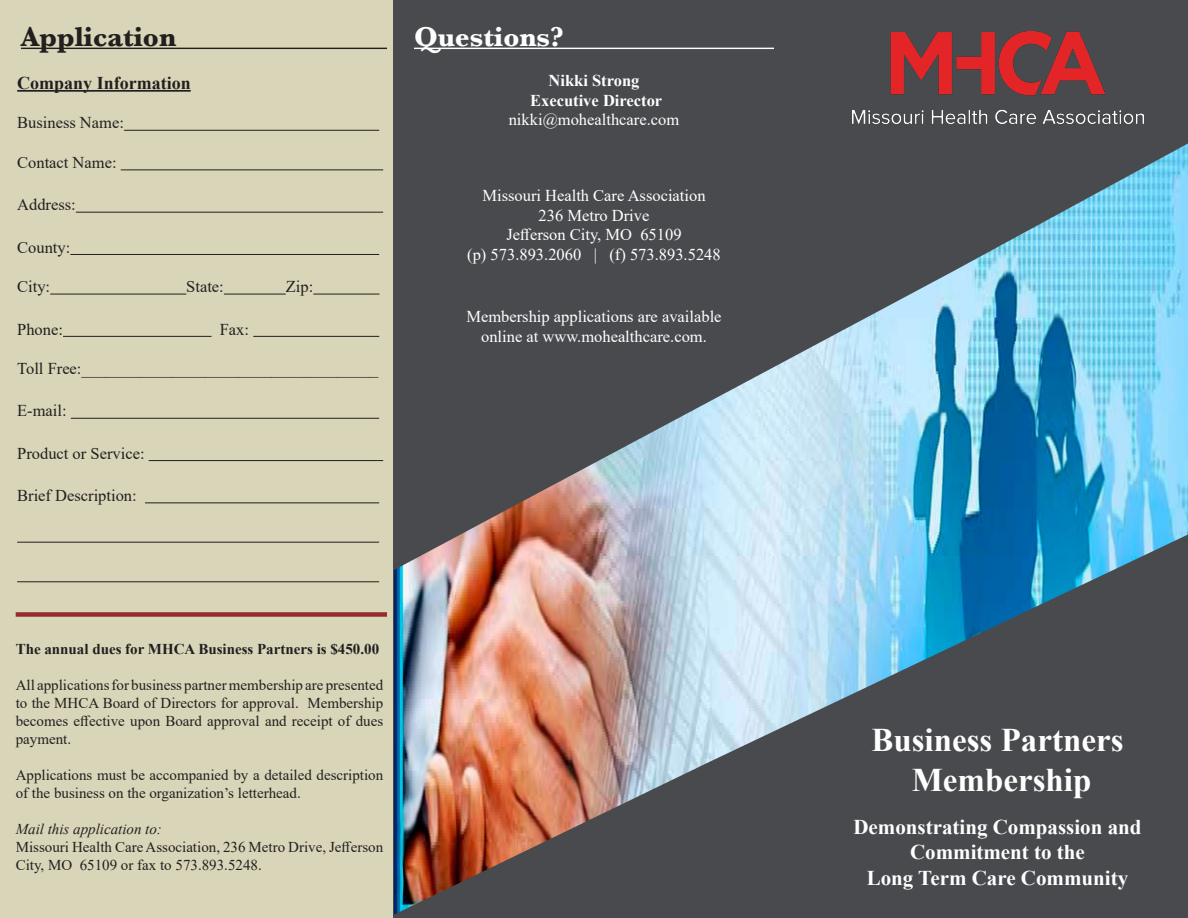
<style>
.page{position:relative;width:1188px;height:918px;background:#fff}
.page>*{position:absolute;margin:0;border:0;box-sizing:border-box;transform-origin:0 0}
.t1{font:700 33px "Times New Roman";color:#fff}
.t2{font:700 28.5px "Baskerville";color:#231f20}
.t3{font:700 28.5px "Baskerville";color:#fff}
.t4{font:700 21px "Times New Roman";color:#fff}
.t5{font:700 18px "Times New Roman";color:#231f20}
.t6{font:16.5px "Times New Roman";color:#fff}
.t7{font:16.5px "Times New Roman";color:#231f20}
.t8{font:700 16.5px "Times New Roman";color:#fff}
.t9{font:15px/18px "Times New Roman";color:#231f20}
.t10{font:700 15px "Times New Roman";color:#231f20}
.t11{font:italic 15px "Times New Roman";color:#231f20}
</style>
<div class="page">
<img style="left:392px;top:608px;width:796px;height:310px">
<svg style="left:392px;top:0;width:796px;height:608px;background:#637b88"></svg>
<div style="left:0;top:0;width:392px;height:918px;background:#d9d5b8"></div>
<img style="left:853px;top:32px;width:291px;height:92px">
<hr style="left:414px;top:48px;width:360px;height:1px;background:#fff">
<hr style="left:21px;top:48px;width:366px;height:1px;background:#231f20">
<hr style="left:17px;top:90px;width:174px;height:2px;background:#231f20">
<hr style="left:124px;top:130px;width:255px;height:1px;background:#231f20">
<hr style="left:121px;top:169px;width:262px;height:1px;background:#231f20">
<hr style="left:76px;top:212px;width:307px;height:1px;background:#231f20">
<hr style="left:70px;top:254px;width:309px;height:1px;background:#231f20">
<hr style="left:50px;top:294px;width:136px;height:1px;background:#231f20">
<hr style="left:224px;top:294px;width:62px;height:1px;background:#231f20">
<hr style="left:313px;top:294px;width:67px;height:1px;background:#231f20">
<hr style="left:63px;top:336px;width:149px;height:1px;background:#231f20">
<hr style="left:253px;top:336px;width:126px;height:1px;background:#231f20">
<hr style="left:71px;top:418px;width:308px;height:1px;background:#231f20">
<hr style="left:149px;top:460px;width:234px;height:1px;background:#231f20">
<hr style="left:145px;top:502px;width:234px;height:1px;background:#231f20">
<hr style="left:17px;top:542px;width:362px;height:1px;background:#231f20">
<hr style="left:17px;top:581px;width:362px;height:1px;background:#231f20">
<div style="left:16px;top:612px;width:371px;height:5px;background:#962b2d"></div>
<p class="t2" style="left:21px;top:20px;width:157px">Application</p>
<p class="t5" style="left:17px;top:70px;width:175px">Company Information</p>
<p class="t7" style="left:17px;top:111px;width:108px">Business Name:</p>
<p class="t7" style="left:17px;top:151px;width:101px">Contact Name:</p>
<p class="t7" style="left:17px;top:193px;width:60px">Address:</p>
<p class="t7" style="left:17px;top:236px;width:55px">County:</p>
<p class="t7" style="left:17px;top:275px;width:35px">City:</p>
<p class="t7" style="left:186px;top:275px;width:39px">State:</p>
<p class="t7" style="left:286px;top:275px;width:29px">Zip:</p>
<p class="t7" style="left:17px;top:317px;width:47px">Phone:</p>
<p class="t7" style="left:220px;top:317px;width:31px">Fax:</p>
<p class="t7" style="left:17px;top:357px;width:363px">Toll Free:____________________________________</p>
<p class="t7" style="left:17px;top:399px;width:51px">E-mail:</p>
<p class="t7" style="left:17px;top:442px;width:129px">Product or Service:</p>
<p class="t7" style="left:17px;top:484px;width:121px">Brief Description:</p>
<p class="t3" style="left:414px;top:20px;width:151px">Questions?</p>
<p class="t8" style="left:549px;top:68px;width:92px">Nikki Strong</p>
<p class="t8" style="left:530px;top:88px;width:134px">Executive Director</p>
<p class="t6" style="left:509px;top:108px;width:172px">nikki@mohealthcare.com</p>
<p class="t6" style="left:482px;top:184px;width:225px">Missouri Health Care Association</p>
<p class="t6" style="left:539px;top:203px;width:112px">236 Metro Drive</p>
<p class="t6" style="left:506px;top:223px;width:177px">Jefferson City, MO 65109</p>
<p class="t6" style="left:467px;top:243px;width:255px">(p) 573.893.2060 | (f) 573.893.5248</p>
<p class="t6" style="left:466px;top:305px;width:257px">Membership applications are available</p>
<p class="t6" style="left:481px;top:325px;width:227px">online at www.mohealthcare.com.</p>
<p class="t10" style="left:16px;top:638px;width:365px">The annual dues for MHCA Business Partners is $450.00</p>
<p class="t9" style="left:16px;top:676px;width:369px;text-align:justify">All applications for business partner membership are presented to the MHCA Board of Directors for approval. Membership becomes effective upon Board approval and receipt of dues payment.</p>
<p class="t9" style="left:16px;top:766px;width:369px">Applications must be accompanied by a detailed description of the business on the organization’s letterhead.</p>
<p class="t11" style="left:16px;top:819px;width:148px">Mail this application to:</p>
<p class="t9" style="left:16px;top:838px;width:369px">Missouri Health Care Association, 236 Metro Drive, Jefferson<br>City, MO 65109 or fax to 573.893.5248.</p>
<p class="t1" style="left:871px;top:717px;width:254px">Business Partners</p>
<p class="t1" style="left:912px;top:756px;width:181px">Membership</p>
<p class="t4" style="left:853px;top:812px;width:290px">Demonstrating Compassion and</p>
<p class="t4" style="left:910px;top:837px;width:176px">Commitment to the</p>
<p class="t4" style="left:867px;top:862px;width:263px">Long Term Care Community</p>
</div>
